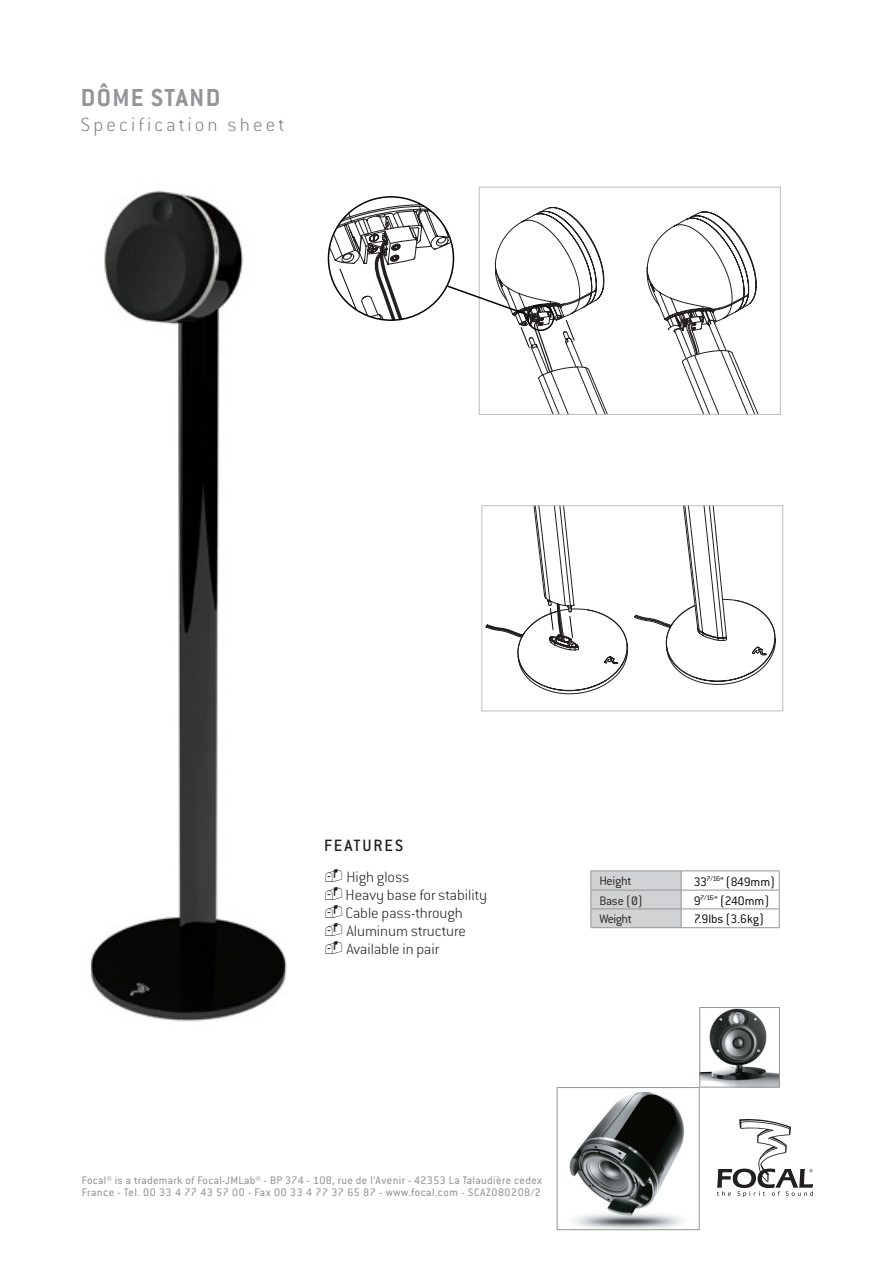
<style>
.page{position:relative;width:893px;height:1263px;background:#fff}
.page>*{position:absolute;margin:0;border:0;box-sizing:border-box;transform-origin:0 0}
.t1{font:700 27px "Conduit ITC";letter-spacing:.05em;color:#939598}
.t2{font:200 21px "Conduit ITC";letter-spacing:.15em;color:#808285}
.t3{font:500 18px "Conduit ITC";letter-spacing:.1em;color:#231f20}
.t4{font:200 16.5px "Conduit ITC";color:#231f20}
.t5{font:300 13.5px "Conduit ITC";letter-spacing:-.005em;color:#010101}
.t6{font:300 13.5px "Conduit ITC";letter-spacing:-.02em;color:#231f20}
.Normal_e{font:12px/12px "Conduit ITC";letter-spacing:.03em;color:#939598}
</style>
<div class="page">
<img style="left:702px;top:1009px;width:76px;height:76px">
<div style="left:700px;top:1007px;width:80px;height:80px;border:1px solid #939598"></div>
<img style="left:569px;top:1091px;width:115px;height:137px">
<div style="left:557px;top:1087px;width:142px;height:143px;border:1px solid #939598"></div>
<svg style="left:717px;top:1119px;width:96px;height:78px"></svg>
<img style="left:90px;top:190px;width:197px;height:832px">
<svg style="left:486px;top:507px;width:290px;height:187px"></svg>
<div style="left:482px;top:505px;width:301px;height:206px;border:1px solid #bcbdc0"></div>
<svg style="left:328px;top:197px;width:452px;height:217px"></svg>
<hr style="left:681px;top:871px;width:98px;height:1px;background:#939598">
<hr style="left:681px;top:890px;width:98px;height:1px;background:#939598">
<hr style="left:681px;top:909px;width:98px;height:1px;background:#939598">
<svg style="left:591px;top:871px;width:91px;height:56px;background:#cdced0"></svg>
<svg style="left:779px;top:871px;width:1px;height:56px"></svg>
<hr style="left:591px;top:927px;width:90px;height:1px;background:#939598">
<hr style="left:681px;top:927px;width:98px;height:1px;background:#939598">
<p class="t1" style="left:81px;top:81px;width:141px">DÔME STAND</p>
<p class="t2" style="left:81px;top:112px;width:205px">Specification sheet</p>
<p class="t3" style="left:324px;top:836px;width:80px">FEATURES</p>
<p class="t4" style="left:346px;top:867px;width:65px">High gloss</p>
<p class="t4" style="left:346px;top:885px;width:143px">Heavy base for stability</p>
<p class="t4" style="left:346px;top:903px;width:119px">Cable pass-through</p>
<p class="t4" style="left:346px;top:921px;width:121px">Aluminum structure</p>
<p class="t4" style="left:346px;top:939px;width:94px">Available in pair</p>
<p class="t6" style="left:599px;top:874px;width:34px">Height</p>
<p class="t5" style="left:694px;top:874px;width:83px">33<sup>7/16</sup>" (849mm)</p>
<p class="t6" style="left:599px;top:893px;width:45px">Base (Ø)</p>
<p class="t5" style="left:694px;top:893px;width:77px">9<sup>7/16</sup>" (240mm)</p>
<p class="t6" style="left:599px;top:912px;width:34px">Weight</p>
<p class="t5" style="left:694px;top:912px;width:71px">7.9lbs (3.6kg)</p>
<p class="Normal_e" style="left:82px;top:1174px;width:462px">Focal® is a trademark of Focal-JMLab® - BP 374 - 108, rue de l’Avenir - 42353 La Talaudière cedex<br>France - Tel. 00 33 4 77 43 57 00 - Fax 00 33 4 77 37 65 87 - www.focal.com - SCAZ080208/2</p>
</div>
